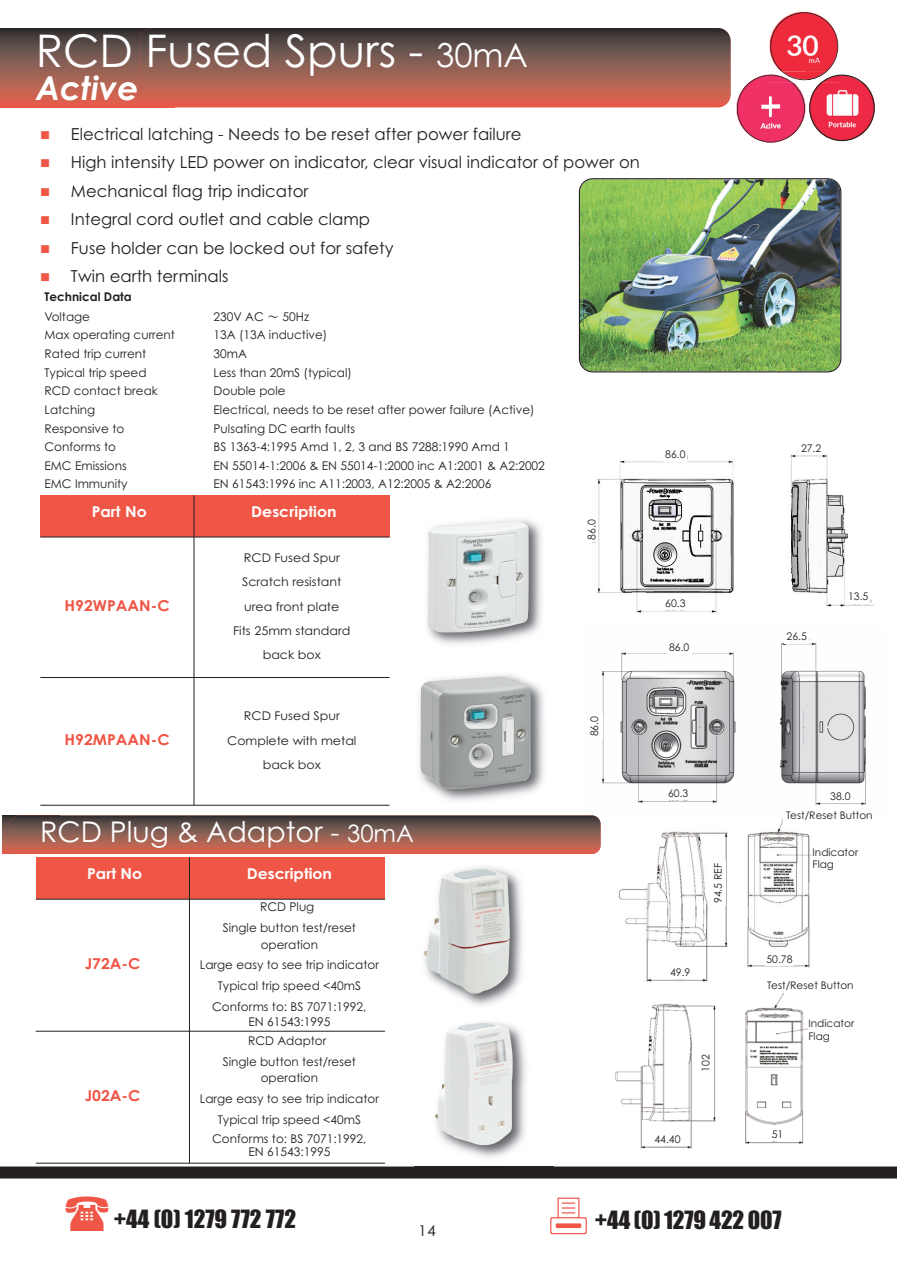
<style>
.page{position:relative;width:897px;height:1267px;background:#fff}
.page>*{position:absolute;margin:0;border:0;box-sizing:border-box;transform-origin:0 0}
.t1{font:45px "Century Gothic";color:#fff}
.t2{font:italic 700 33px "Century Gothic";color:#fff}
.t3{font:28.5px "Century Gothic";color:#fff}
.t4{font:23.25px "Impact";color:#231f20}
.t5{font:16.5px "Century Gothic";color:#231f20}
.t6{font:700 15px "Century Gothic";color:#fff;scale:1.05 1}
.t7{font:700 15px "Century Gothic";color:#f05646;scale:1.05 1}
.t8{font:15px "Century Gothic";color:#231f20;scale:1.05 1}
.t9{font:12px/20.7px "Century Gothic";color:#231f20;text-align:center}
.t10{font:12px/24.5px "Century Gothic";color:#231f20;text-align:center;scale:1.05 1}
.t11{font:700 12px "Century Gothic";color:#231f20}
.t12{font:10.5px/12.6px "Century Gothic";color:#231f20}
.s1{font-size:33px}
.s2{color:#f05646}
.s3{font-family:"ST Heiti"}
.s4{font-size:27px}
.s5{font-size:24px}
</style>
<div class="page">
<div style="left:0;top:1166px;width:897px;height:12px;background:#231f20"></div>
<svg style="left:0;top:28px;width:149px;height:79px;background:#8e564c"></svg>
<svg style="left:140px;top:28px;width:591px;height:79px;background:#8e574c"></svg>
<img style="left:419px;top:674px;width:125px;height:127px">
<img style="left:420px;top:676px;width:111px;height:113px">
<img style="left:427px;top:519px;width:115px;height:126px">
<img style="left:428px;top:521px;width:101px;height:112px">
<img style="left:601px;top:638px;width:265px;height:167px">
<div style="left:666px;top:789px;width:24px;height:11px;background:#fff"></div>
<div style="left:667px;top:643px;width:24px;height:11px;background:#fff"></div>
<div style="left:590px;top:714px;width:13px;height:24px;background:#fff"></div>
<div style="left:785px;top:632px;width:24px;height:12px;background:#fff"></div>
<div style="left:828px;top:792px;width:25px;height:11px;background:#fff"></div>
<svg style="left:3px;top:815px;width:14px;height:39px"></svg>
<svg style="left:11px;top:815px;width:590px;height:39px;background:#8f584d"></svg>
<div style="left:36px;top:857px;width:153px;height:42px;background:#f05646"></div>
<div style="left:189px;top:857px;width:196px;height:42px;background:#f05646"></div>
<hr style="left:189px;top:857px;width:1px;height:306px;background:#231f20">
<hr style="left:36px;top:899px;width:349px;height:1px;background:#231f20">
<hr style="left:36px;top:1031px;width:349px;height:1px;background:#231f20">
<hr style="left:36px;top:1163px;width:349px;height:1px;background:#231f20">
<img style="left:455px;top:867px;width:68px;height:139px">
<img style="left:424px;top:868px;width:86px;height:126px">
<img style="left:452px;top:1022px;width:74px;height:136px">
<img style="left:435px;top:1023px;width:78px;height:123px">
<img style="left:592px;top:450px;width:282px;height:163px">
<div style="left:664px;top:451px;width:23px;height:11px;background:#fff"></div>
<div style="left:588px;top:518px;width:10px;height:23px;background:#fff"></div>
<div style="left:664px;top:599px;width:23px;height:11px;background:#fff"></div>
<div style="left:847px;top:592px;width:23px;height:11px;background:#fff"></div>
<div style="left:800px;top:444px;width:23px;height:11px;background:#fff"></div>
<img style="left:579px;top:178px;width:262px;height:194px">
<div style="left:40px;top:495px;width:154px;height:42px;background:#f05646"></div>
<div style="left:194px;top:495px;width:196px;height:42px;background:#f05646"></div>
<hr style="left:194px;top:495px;width:1px;height:310px;background:#231f20">
<hr style="left:40px;top:537px;width:350px;height:1px;background:#231f20">
<hr style="left:40px;top:677px;width:350px;height:1px;background:#231f20">
<hr style="left:40px;top:805px;width:350px;height:1px;background:#231f20">
<img style="left:769px;top:11px;width:70px;height:61px">
<img style="left:736px;top:72px;width:109px;height:71px">
<div style="left:770px;top:12px;width:68px;height:68px;border:2px solid #231f20;border-radius:50%"></div>
<div style="left:737px;top:75px;width:68px;height:68px;border:2px solid #231f20;border-radius:50%"></div>
<svg style="left:807px;top:72px;width:68px;height:69px"></svg>
<img style="left:618px;top:818px;width:194px;height:164px">
<div style="left:783px;top:811px;width:93px;height:11px;background:#fff"></div>
<div style="left:666px;top:968px;width:29px;height:11px;background:#fff"></div>
<div style="left:765px;top:955px;width:29px;height:11px;background:#fff"></div>
<div style="left:714px;top:860px;width:11px;height:46px;background:#fff"></div>
<img style="left:615px;top:1003px;width:101px;height:146px">
<div style="left:653px;top:1135px;width:29px;height:11px;background:#fff"></div>
<div style="left:702px;top:1049px;width:11px;height:29px;background:#fff"></div>
<img style="left:745px;top:993px;width:63px;height:151px">
<div style="left:763px;top:981px;width:95px;height:11px;background:#fff"></div>
<div style="left:763px;top:1130px;width:29px;height:11px;background:#fff"></div>
<h1 class="t1" style="left:36px;top:25px;width:494px">RCD Fused Spurs - <span class="s1">30mA</span></h1>
<h2 class="t2" style="left:36px;top:69px;width:104px">Active</h2>
<h3 class="t5" style="left:40px;top:124px;width:483px"><span class="s2">■</span> Electrical latching - Needs to be reset after power failure</h3>
<h3 class="t5" style="left:40px;top:153px;width:601px"><span class="s2">■</span> High intensity LED power on indicator, clear visual indicator of power on</h3>
<h3 class="t5" style="left:40px;top:181px;width:270px"><span class="s2">■</span> Mechanical flag trip indicator</h3>
<h3 class="t5" style="left:40px;top:210px;width:331px"><span class="s2">■</span> Integral cord outlet and cable clamp</h3>
<h3 class="t5" style="left:40px;top:238px;width:355px"><span class="s2">■</span> Fuse holder can be locked out for safety</h3>
<h3 class="t5" style="left:40px;top:267px;width:190px"><span class="s2">■</span> Twin earth terminals</h3>
<p class="t11" style="left:44px;top:290px;width:89px">Technical Data</p>
<p class="t9" style="left:44px;top:307px;width:47px">Voltage</p>
<p class="t9" style="left:214px;top:307px;width:97px">230V AC <span class="s3">～</span> 50Hz</p>
<p class="t9" style="left:44px;top:325px;width:132px">Max operating current</p>
<p class="t9" style="left:214px;top:325px;width:115px">13A (13A inductive)</p>
<p class="t9" style="left:44px;top:343px;width:103px">Rated trip current</p>
<p class="t9" style="left:214px;top:343px;width:35px">30mA</p>
<p class="t9" style="left:44px;top:362px;width:104px">Typical trip speed</p>
<p class="t9" style="left:214px;top:362px;width:140px">Less than 20mS (typical)</p>
<p class="t9" style="left:44px;top:381px;width:115px">RCD contact break</p>
<p class="t9" style="left:214px;top:381px;width:74px">Double pole</p>
<p class="t9" style="left:44px;top:399px;width:52px">Latching</p>
<p class="t9" style="left:214px;top:399px;width:323px">Electrical, needs to be reset after power failure (Active)</p>
<p class="t9" style="left:44px;top:418px;width:81px">Responsive to</p>
<p class="t9" style="left:214px;top:418px;width:143px">Pulsating DC earth faults</p>
<p class="t9" style="left:44px;top:437px;width:73px">Conforms to</p>
<p class="t9" style="left:214px;top:437px;width:298px">BS 1363-4:1995 Amd 1, 2, 3 and BS 7288:1990 Amd 1</p>
<p class="t9" style="left:44px;top:455px;width:84px">EMC Emissions</p>
<p class="t9" style="left:214px;top:455px;width:333px">EN 55014-1:2006 &amp; EN 55014-1:2000 inc A1:2001 &amp; A2:2002</p>
<p class="t9" style="left:44px;top:474px;width:85px">EMC Immunity</p>
<p class="t9" style="left:214px;top:474px;width:279px">EN 61543:1996 inc A11:2003, A12:2005 &amp; A2:2006</p>
<p class="t6" style="left:92px;top:503px;width:54px">Part No</p>
<p class="t6" style="left:251px;top:503px;width:83px">Description</p>
<p class="t7" style="left:65px;top:597px;width:102px">H92WPAAN-C</p>
<p class="t10" style="left:233px;top:545px;width:113px">RCD Fused Spur<br>Scratch resistant urea front plate<br>Fits 25mm standard back box</p>
<p class="t12" style="left:585px;top:540px;width:22px;rotate:-90deg">86.0</p>
<p class="t12" style="left:665px;top:448px;width:22px">86.0</p>
<p class="t12" style="left:665px;top:597px;width:22px">60.3</p>
<p class="t12" style="left:669px;top:641px;width:22px">86.0</p>
<p class="t7" style="left:65px;top:731px;width:102px">H92MPAAN-C</p>
<p class="t10" style="left:227px;top:704px;width:125px">RCD Fused Spur<br>Complete with metal back box</p>
<h3 class="t3" style="left:40px;top:816px;width:375px">RCD Plug &amp; Adaptor <span class="s4">-</span> <span class="s5">30mA</span></h3>
<p class="t6" style="left:87px;top:865px;width:54px">Part No</p>
<p class="t6" style="left:247px;top:865px;width:83px">Description</p>
<p class="t7" style="left:85px;top:955px;width:55px">J72A-C</p>
<p class="t7" style="left:85px;top:1087px;width:55px">J02A-C</p>
<p class="t9" style="left:223px;top:897px;width:135px">RCD Plug<br>Single button test/reset</p>
<p class="t9" style="left:200px;top:934px;width:181px">operation<br>Large easy to see trip indicator<br>Typical trip speed &lt;40mS<br>Conforms to: BS 7071:1992,</p>
<p class="t9" style="left:248px;top:1011px;width:83px">EN 61543:1995</p>
<p class="t9" style="left:223px;top:1030px;width:135px">RCD Adaptor<br>Single button test/reset</p>
<p class="t9" style="left:200px;top:1067px;width:181px">operation<br>Large easy to see trip indicator<br>Typical trip speed &lt;40mS</p>
<p class="t9" style="left:212px;top:1132px;width:156px;line-height:13.2px">Conforms to: BS 7071:1992,<br>EN 61543:1995</p>
<p class="t12" style="left:588px;top:736px;width:22px;rotate:-90deg">86.0</p>
<p class="t12" style="left:668px;top:787px;width:22px">60.3</p>
<p class="t12" style="left:712px;top:903px;width:42px;rotate:-90deg">94.5 REF</p>
<p class="t12" style="left:670px;top:966px;width:22px">49.9</p>
<p class="t12" style="left:700px;top:1072px;width:19px;rotate:-90deg">102</p>
<p class="t12" style="left:654px;top:1133px;width:28px">44.40</p>
<p class="t12" style="left:801px;top:442px;width:22px">27.2</p>
<p class="t12" style="left:787px;top:630px;width:22px">26.5</p>
<p class="t12" style="left:848px;top:590px;width:22px">13.5</p>
<p class="t12" style="left:830px;top:790px;width:22px">38.0</p>
<p class="t12" style="left:786px;top:809px;width:88px">Test/Reset Button</p>
<p class="t12" style="left:813px;top:846px;width:47px">Indicator<br>Flag</p>
<p class="t12" style="left:766px;top:953px;width:28px">50.78</p>
<p class="t12" style="left:767px;top:979px;width:88px">Test/Reset Button</p>
<p class="t12" style="left:808px;top:1017px;width:47px">Indicator<br>Flag</p>
<p class="t12" style="left:772px;top:1128px;width:13px">51</p>
<h3 class="t4" style="left:114px;top:1206px;width:184px">+44 (0) 1279 772 772</h3>
<h3 class="t4" style="left:595px;top:1207px;width:188px">+44 (0)1279 422 007</h3>
<p class="t8" style="left:418px;top:1222px;width:18px">14</p>
</div>
